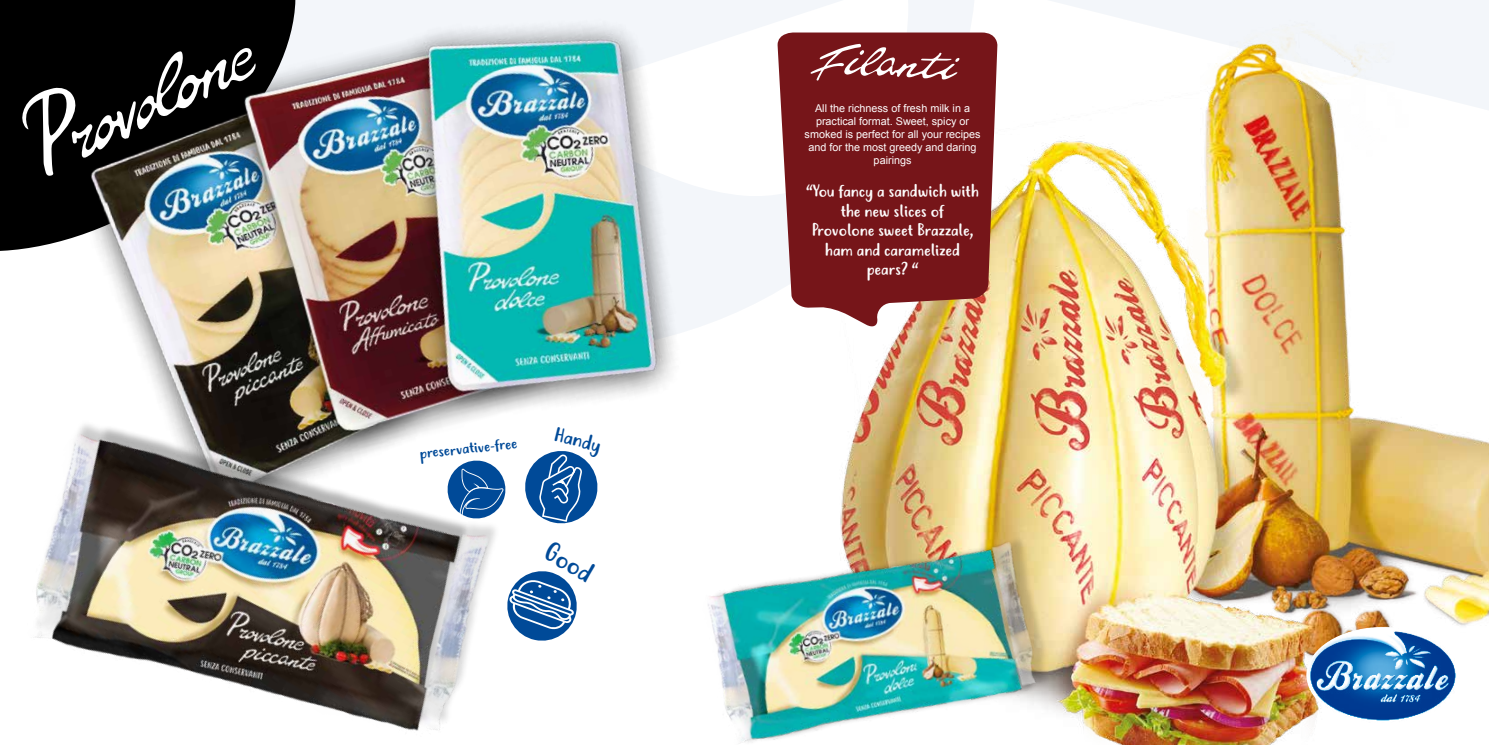
<style>
.page{position:relative;width:1489px;height:745px;background:#fff}
.page>*{position:absolute;margin:0;border:0;box-sizing:border-box;transform-origin:0 0}
.t1{font:25.62px "Justtellmewhat";color:#004a98}
.t2{font:19.5px "Justtellmewhat";color:#004a98}
.t3{font:16.25px/19.5px "Justtellmewhat";color:#fff;text-align:center}
.t4{font:15px "Justtellmewhat";color:#004a98}
.t5{font:10.75px/13px "Arial";color:#fff;text-align:center}
</style>
<div class="page">
<img style="left:821px;top:0;width:667px;height:744px">
<img style="left:0;top:0;width:821px;height:404px">
<img style="left:0;top:322px;width:543px;height:409px">
<img style="left:708px;top:505px;width:347px;height:239px">
<svg style="left:522px;top:447px;width:76px;height:79px"></svg>
<svg style="left:445px;top:457px;width:63px;height:64px"></svg>
<svg style="left:504px;top:567px;width:73px;height:76px"></svg>
<svg style="left:777px;top:32px;width:220px;height:296px;background:#873131"></svg>
<img style="left:1306px;top:626px;width:153px;height:97px">
<svg style="left:810px;top:44px;width:149px;height:37px;background:#924548"></svg>
<h3 class="t4" style="left:418px;top:443px;width:100px;rotate:-6deg">preservative-free</h3>
<h2 class="t2" style="left:557px;top:422px;width:49px;rotate:14deg">Handy</h2>
<h1 class="t1" style="left:554px;top:535px;width:53px;rotate:30deg">Good</h1>
<p class="t5" style="left:804px;top:102px;width:177px">All the richness of fresh milk in a practical format. Sweet, spicy or smoked is perfect for all your recipes and for the most greedy and daring pairings</p>
<h3 class="t3" style="left:806px;top:182px;width:174px">“You fancy a sandwich with the new slices of<br>Provolone sweet Brazzale, ham and caramelized pears? “</h3>
</div>
